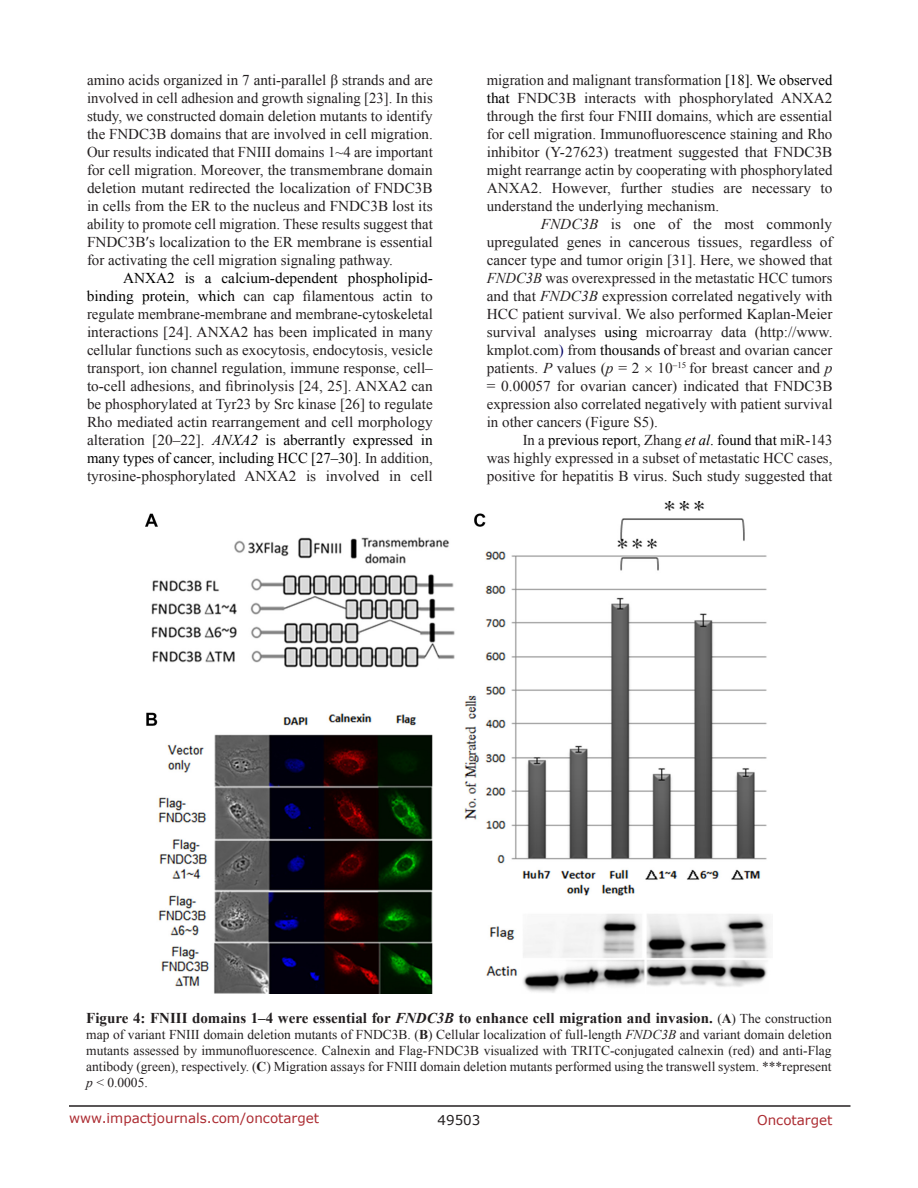
<style>
.page{position:relative;width:918px;height:1188px;background:#fff}
.page>*{position:absolute;margin:0;border:0;box-sizing:border-box;transform-origin:0 0}
.t1{font:15px/18px "Times New Roman";color:#231f20;text-align:justify}
.t2{font:700 15px "Times New Roman";color:#231f20}
.t3{font:13.5px/16.2px "Times New Roman";color:#231f20;text-align:justify}
.t4{font:13.5px "Verdana";color:#ac2b31}
.t5{font:13.5px "Verdana";color:#231f20}
.s1{color:#221e1f}
.s2{color:#000}
.s3{font-style:italic;color:#000}
.s4{font-style:italic}
.s5{color:#006}
.s6{font-weight:400;font-size:13.5px}
.s7{font-size:13.5px}
.s8{font-weight:700}
</style>
<div class="page">
<hr style="left:69px;top:1105px;width:781px;height:2px;background:#231f20">
<img style="left:145px;top:502px;width:625px;height:491px">
<p class="t1" style="left:87px;top:71px;width:347px">amino acids organized in 7 anti-parallel β strands and are involved in cell adhesion and growth <span class="s1">signaling</span> [23]. In this study, we constructed domain deletion mutants to identify the FNDC3B domains that are involved in cell migration.<br>Our results indicated that FNIII domains 1~4 are important for cell migration. Moreover, the transmembrane domain deletion mutant redirected the localization of FNDC3B in cells from the ER to the nucleus and FNDC3B lost its ability to promote cell migration. These results suggest that FNDC3B′s localization to the ER membrane is essential for activating the cell migration signaling pathway.</p>
<p class="t1" style="left:87px;top:269px;width:347px;text-indent:36px"><span class="s2">ANXA2 is a calcium-dependent phospholipid&shy;binding protein, which</span> can cap filamentous actin to regulate membrane-membrane and membrane-cytoskeletal interactions [24]. ANXA2 has been implicated in many cellular functions such as exocytosis, endocytosis, vesicle transport, ion channel regulation, immune response, cell– to-cell adhesions, and fibrinolysis [24, 25]. ANXA2 can be phosphorylated at Tyr23 by Src kinase [26] to regulate Rho mediated actin rearrangement and cell morphology alteration [20–22]. <span class="s3">ANXA2</span> <span class="s2">is aberrantly expressed in many types of cancer, including HCC [27–30].</span> In addition, tyrosine-phosphorylated ANXA2 is involved in cell</p>
<p class="t1" style="left:487px;top:71px;width:347px">migration and malignant transformation <span class="s2">[18]. We observed that</span> FNDC3B interacts with phosphorylated ANXA2 through the first four FNIII domains, which are essential for cell migration. Immunofluorescence staining and Rho inhibitor (Y-27623) treatment suggested that FNDC3B might rearrange actin by cooperating with phosphorylated ANXA2. However, further studies are necessary to understand the underlying mechanism.</p>
<p class="t1" style="left:487px;top:215px;width:347px;text-indent:54px"><span class="s4">FNDC3B</span> is one of the most commonly upregulated genes in cancerous tissues, regardless of cancer type and tumor origin [31]. Here, we showed that <span class="s4">FNDC3B</span> was overexpressed in the metastatic HCC tumors and that <span class="s4">FNDC3B</span> expression correlated negatively with HCC patient survival. We also performed Kaplan-Meier survival analyses <span class="s2">using</span> microarray data (http://www. kmplot.com<span class="s5">)</span> from <span class="s2">thousands of</span> breast and ovarian cancer patients. <span class="s4">P</span> values (<span class="s4">p</span> = 2 10<sup>–15</sup> for breast cancer and <span class="s4">p </span>= 0.00057 for ovarian cancer) indicated that FNDC3B expression also correlated negatively with patient survival in other cancers (Figure S5).</p>
<p class="t1" style="left:487px;top:431px;width:347px;text-indent:36px">In a <span class="s2">previous report,</span> Zhang <span class="s3">et al</span><span class="s2">. found that</span> miR-143 was highly expressed in a subset of metastatic HCC cases, positive for hepatitis B virus. Such study suggested that</p>
<p class="t2" style="left:86px;top:1007px;width:747px">Figure 4: FNIII domains 1–4 were essential for <span class="s4">FNDC3B</span> to enhance cell migration and invasion. <span class="s6">(</span><span class="s7">A</span><span class="s6">) The construction</span></p>
<p class="t3" style="left:86px;top:1026px;width:747px">map of variant FNIII domain deletion mutants of FNDC3B. (<span class="s8">B</span>) Cellular localization of full-length <span class="s4">FNDC3B</span> and variant domain deletion mutants assessed by immunofluorescence. Calnexin and Flag-FNDC3B visualized with TRITC-conjugated calnexin (red) and anti-Flag antibody (green), respectively. (<span class="s8">C</span>) Migration assays for FNIII domain deletion mutants performed using the transwell system. ***represent <span class="s4">p</span> &lt; 0.0005.</p>
<p class="t4" style="left:69px;top:1109px;width:252px">www.impactjournals.com/oncotarget</p>
<p class="t5" style="left:438px;top:1111px;width:44px">49503</p>
<p class="t4" style="left:757px;top:1111px;width:77px">Oncotarget</p>
</div>
